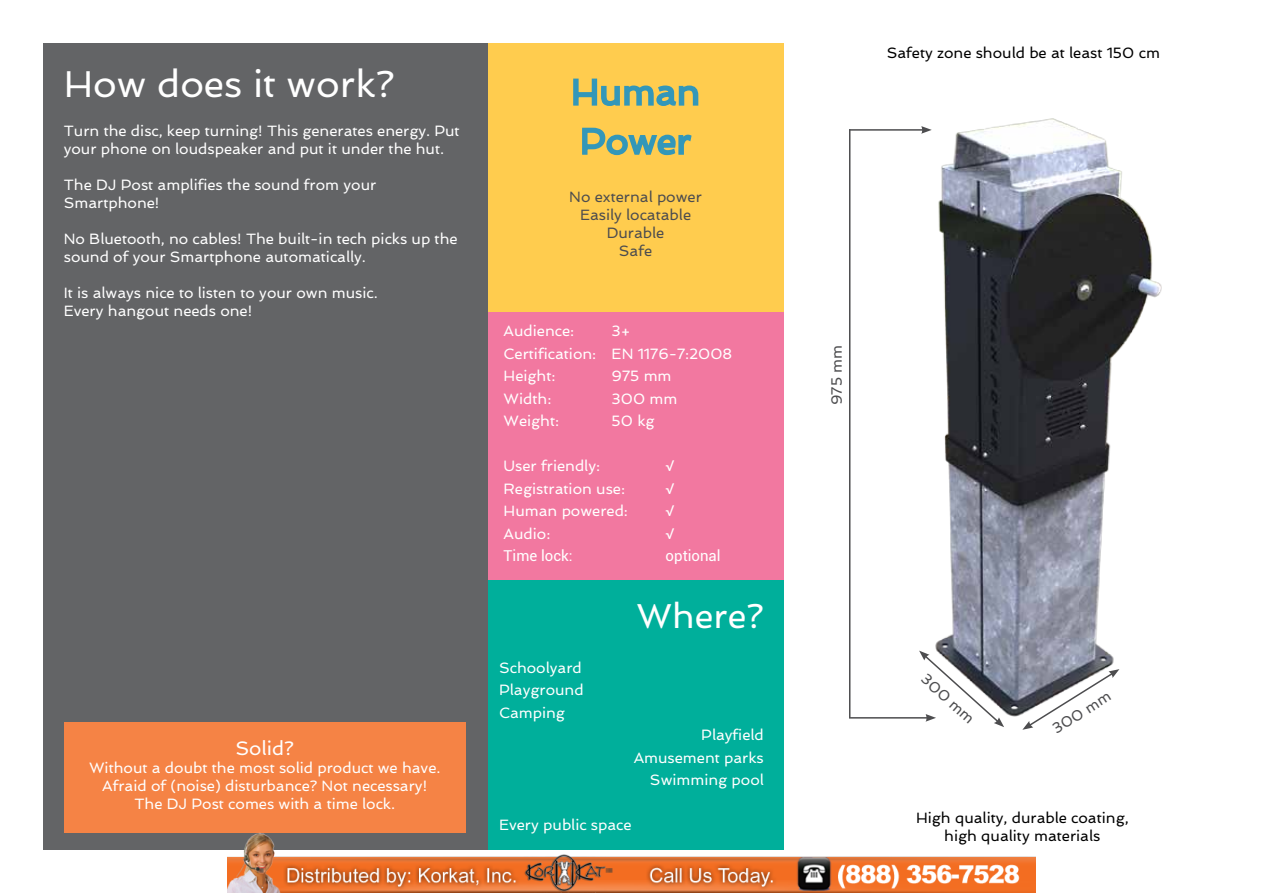
<style>
.page{position:relative;width:1263px;height:893px;background:#fff}
.page>*{position:absolute;margin:0;border:0;box-sizing:border-box;transform-origin:0 0}
.t1{font:37.5px "Spinnaker";color:#fff}
.t2{font:36px/49.2px "Spinnaker";color:#3397b9}
.t3{font:34.5px "Spinnaker";color:#fff}
.t4{font:19.5px "Spinnaker";color:#fff}
.t5{font:15px/18px "Spinnaker";color:#fff}
.t6{font:15px/18px "Spinnaker";color:#000;text-align:center}
.t7{font:15px/18px "Spinnaker";color:#4d4d4f;text-align:center}
.t8{font:15px "Roboto";color:#fff}
</style>
<div class="page">
<img style="left:850px;top:118px;width:312px;height:599px">
<div style="left:43px;top:43px;width:445px;height:807px;background:#636466"></div>
<div style="left:488px;top:43px;width:296px;height:269px;background:#ffcc4e"></div>
<div style="left:488px;top:312px;width:296px;height:269px;background:#f278a0"></div>
<div style="left:488px;top:580px;width:296px;height:270px;background:#00af9b"></div>
<hr style="left:849px;top:717px;width:79px;height:2px;background:#4d4d4f">
<hr style="left:849px;top:129px;width:1px;height:589px;background:#4d4d4f">
<hr style="left:849px;top:129px;width:74px;height:2px;background:#4d4d4f">
<svg style="left:921px;top:126px;width:11px;height:8px"></svg>
<div style="left:64px;top:722px;width:402px;height:111px;background:#f58345"></div>
<svg style="left:919px;top:651px;width:85px;height:76px"></svg>
<svg style="left:1022px;top:669px;width:97px;height:61px"></svg>
<svg style="left:573px;top:78px;width:126px;height:28px"></svg>
<svg style="left:582px;top:127px;width:110px;height:29px"></svg>
<img style="left:227px;top:832px;width:809px;height:61px">
<h1 class="t1" style="left:64px;top:62px;width:332px">How does it work?</h1>
<p class="t5" style="left:64px;top:122px;width:397px">Turn the disc, keep turning! This generates energy. Put your phone on loudspeaker and put it under the hut.</p>
<p class="t5" style="left:64px;top:176px;width:314px">The DJ Post amplifies the sound from your<br>Smartphone!</p>
<p class="t5" style="left:64px;top:230px;width:395px">No Bluetooth, no cables! The built-in tech picks up the sound of your Smartphone automatically.</p>
<p class="t5" style="left:64px;top:284px;width:315px">It is always nice to listen to your own music.<br>Every hangout needs one!</p>
<h3 class="t4" style="left:235px;top:737px;width:60px">Solid?</h3>
<p class="t5" style="left:89px;top:759px;width:353px;text-align:center">Without a doubt the most solid product we have.<br>Afraid of (noise) disturbance? Not necessary!<br>The DJ Post comes with a time lock.</p>
<h2 class="t2" style="left:571px;top:67px;width:131px">Human<br>Power</h2>
<p class="t7" style="left:569px;top:187px;width:134px">No external power<br>Easily locatable<br>Durable<br>Safe</p>
<p class="t5" style="left:504px;top:322px;width:72px">Audience:</p>
<p class="t5" style="left:504px;top:320px;width:230px;line-height:22.5px;text-indent:108px">3+<br>Certification: EN 1176-7:2008<br>Height:</p>
<p class="t5" style="left:612px;top:367px;width:61px">975 mm</p>
<p class="t5" style="left:504px;top:389px;width:49px">Width:</p>
<p class="t5" style="left:612px;top:389px;width:67px">300 mm</p>
<p class="t5" style="left:504px;top:412px;width:57px">Weight:</p>
<p class="t5" style="left:612px;top:412px;width:44px">50 kg</p>
<p class="t5" style="left:504px;top:457px;width:98px">User friendly:</p>
<p class="t8" style="left:666px;top:455px;width:11px">√</p>
<p class="t5" style="left:504px;top:479px;width:123px">Registration use:</p>
<p class="t8" style="left:666px;top:478px;width:11px">√</p>
<p class="t5" style="left:504px;top:502px;width:126px">Human powered:</p>
<p class="t8" style="left:666px;top:500px;width:11px">√</p>
<p class="t5" style="left:504px;top:524px;width:48px">Audio:</p>
<p class="t8" style="left:666px;top:523px;width:11px">√</p>
<p class="t8" style="left:504px;top:545px;width:71px">Time lock:</p>
<p class="t8" style="left:666px;top:545px;width:56px">optional</p>
<p class="t5" style="left:499px;top:656px;width:86px;line-height:22.5px">Schoolyard<br>Playground<br>Camping</p>
<h3 class="t3" style="left:637px;top:595px;width:129px">Where?</h3>
<p class="t5" style="left:634px;top:724px;width:132px;line-height:22.5px;text-align:right">Playfield<br>Amusement parks<br>Swimming pool</p>
<p class="t5" style="left:499px;top:816px;width:134px">Every public space</p>
<p class="t6" style="left:887px;top:43px;width:275px">Safety zone should be at least 150 cm</p>
<p class="t7" style="left:828px;top:405px;width:61px;rotate:-90deg">975 mm</p>
<p class="t7" style="left:929px;top:670px;width:67px;rotate:42deg">300 mm</p>
<p class="t7" style="left:1049px;top:722px;width:67px;rotate:-32deg">300 mm</p>
<p class="t6" style="left:916px;top:809px;width:214px">High quality, durable coating, high quality materials</p>
</div>
